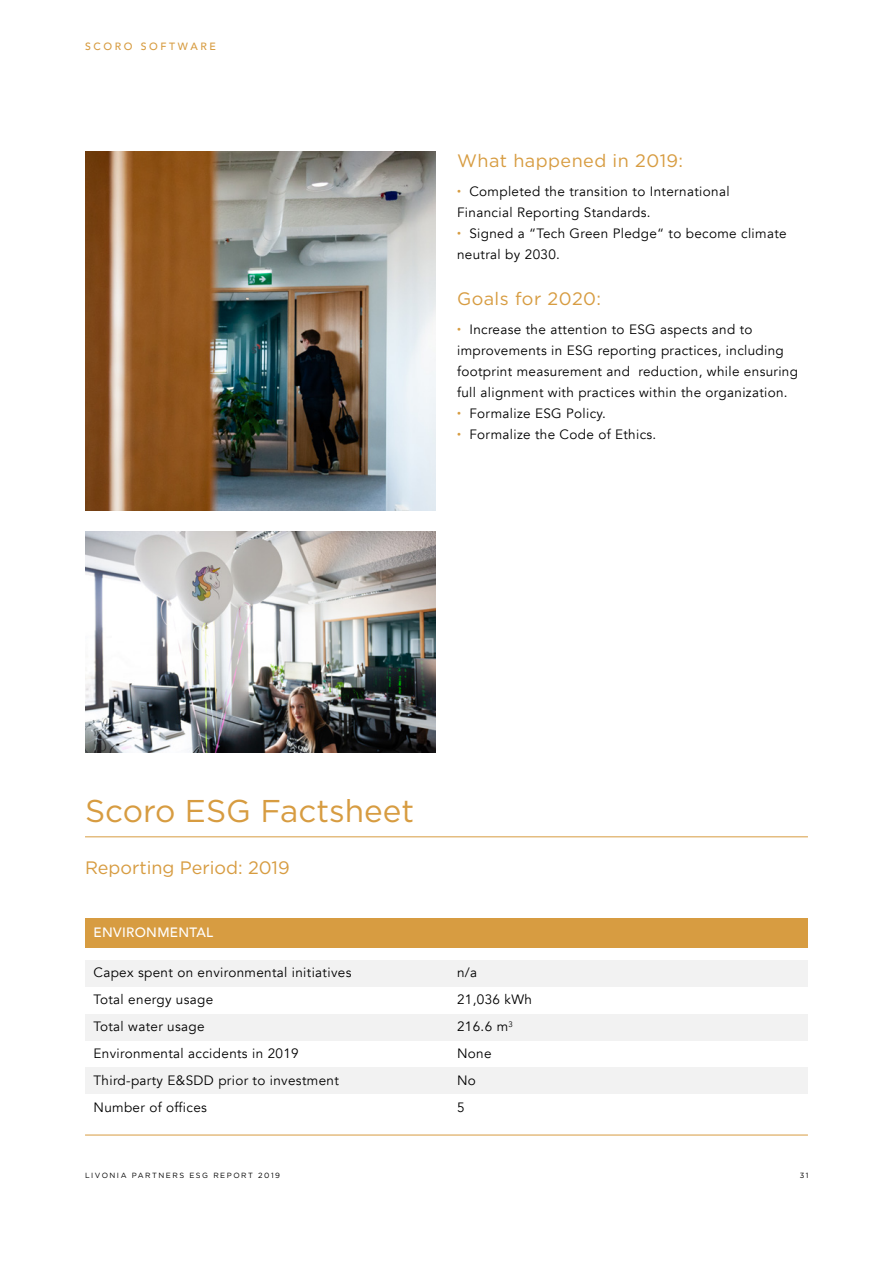
<style>
.page{position:relative;width:893px;height:1263px;background:#fff}
.page>*{position:absolute;margin:0;border:0;box-sizing:border-box;transform-origin:0 0}
.t1{font:31.5px "Gotham HTF";color:#d79c41}
.t2{font:18px "Gotham HTF";letter-spacing:.02em;color:#d79c41}
.t3{font:18px "Gotham HTF";color:#d79c41}
.t4{font:13.5px/27px "Avenir";letter-spacing:.025em;color:#000}
.t5{font:500 13.5px "Avenir";letter-spacing:.025em;color:#fff}
.t6{font:500 10.5px "Avenir";letter-spacing:.25em;color:#d79c41}
.t7{font:7.5px "Gotham HTF";letter-spacing:.2em;color:#000}
.s1{font-size:7.8px;color:#d79c41}
</style>
<div class="page">
<div style="left:85px;top:918px;width:723px;height:29px;background:#d79c41"></div>
<div style="left:85px;top:960px;width:723px;height:27px;background:#f2f2f2"></div>
<div style="left:85px;top:1014px;width:723px;height:27px;background:#f2f2f2"></div>
<div style="left:85px;top:1067px;width:723px;height:27px;background:#f2f2f2"></div>
<hr style="left:85px;top:1135px;width:723px;height:1px;background:#d79c41">
<img style="left:85px;top:152px;width:351px;height:358px">
<img style="left:85px;top:531px;width:351px;height:221px">
<hr style="left:85px;top:836px;width:723px;height:1px;background:#d79c41">
<p class="t6" style="left:85px;top:37px;width:132px">SCORO SOFTWARE</p>
<h2 class="t2" style="left:457px;top:151px;width:228px">What happened in 2019:</h2>
<p class="t4" style="left:457px;top:181px;width:274px;line-height:21px"><span class="s1">•</span> Completed the transition to International<br>Financial Reporting Standards.</p>
<p class="t4" style="left:457px;top:223px;width:331px;line-height:21px"><span class="s1">•</span> Signed a “Tech Green Pledge“ to become climate neutral by 2030.</p>
<h2 class="t2" style="left:457px;top:288px;width:146px">Goals for 2020:</h2>
<p class="t4" style="left:457px;top:319px;width:342px;line-height:21px"><span class="s1">•</span> Increase the attention to ESG aspects and to improvements in ESG reporting practices, including footprint measurement and reduction, while ensuring full alignment with practices within the organization.</p>
<p class="t4" style="left:457px;top:400px;width:150px"><span class="s1">•</span> Formalize ESG Policy.</p>
<p class="t4" style="left:457px;top:421px;width:201px"><span class="s1">•</span> Formalize the Code of Ethics.</p>
<h1 class="t1" style="left:85px;top:793px;width:331px">Scoro ESG Factsheet</h1>
<h2 class="t3" style="left:85px;top:857px;width:206px">Reporting Period: 2019</h2>
<p class="t5" style="left:94px;top:921px;width:121px">ENVIRONMENTAL</p>
<p class="t4" style="left:94px;top:959px;width:259px">Capex spent on environmental initiatives<br>Total energy usage<br>Total water usage<br>Environmental accidents in 2019<br>Third-party E&amp;SDD prior to investment<br>Number of offices</p>
<p class="t4" style="left:457px;top:959px;width:76px">n/a<br>21,036 kWh<br>216.6 m<sup>3<br></sup>None<br>No<br>5</p>
<p class="t7" style="left:85px;top:1171px;width:196px">LIVONIA PARTNERS ESG REPORT 2019</p>
<p class="t7" style="left:800px;top:1171px;width:9px">33</p>
</div>
